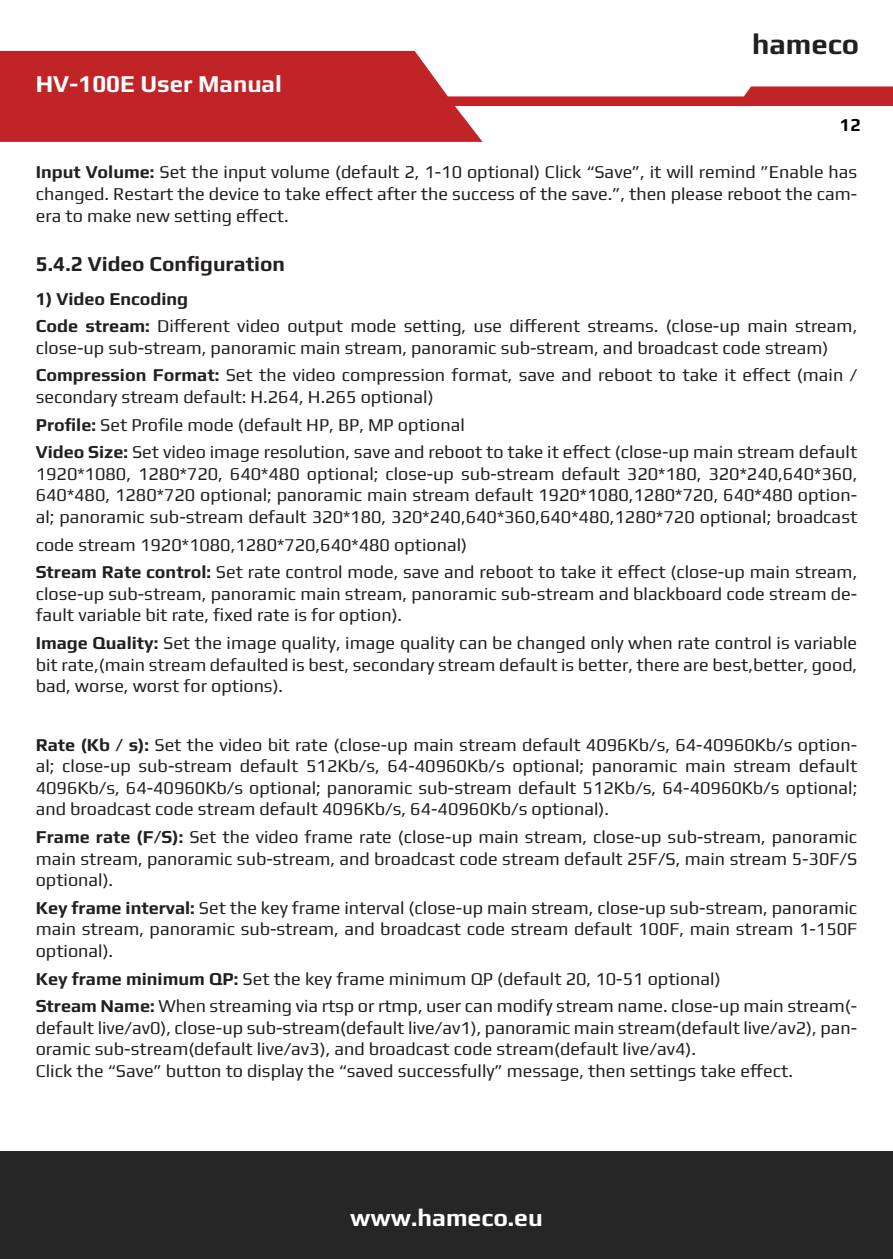
<style>
.page{position:relative;width:893px;height:1259px;background:#fff}
.page>*{position:absolute;margin:0;border:0;box-sizing:border-box;transform-origin:0 0}
.t1{font:700 29.1px "Play";color:#231f20}
.t2{font:700 24.6px "Play";color:#fff}
.t3{font:700 24px "Play";color:#fff}
.t4{font:700 21px "Play";color:#231f20}
.t5{font:18px/21.6px "Play";color:#231f20}
.t6{font:700 18px "Play";color:#000}
.s1{font-weight:700}
</style>
<div class="page">
<svg style="left:0;top:51px;width:893px;height:91px;fill:#c12427"></svg>
<div style="left:0;top:1151px;width:893px;height:108px;background:#262626"></div>
<h3 class="t3" style="left:36px;top:66px;width:248px">HV-100E User Manual</h3>
<h1 class="t1" style="left:752px;top:24px;width:109px">hameco</h1>
<p class="t6" style="left:840px;top:112px;width:22px">12</p>
<p class="t5" style="left:36px;top:160px;width:823px;text-align:justify"><span class="s1">Input Volume:</span> Set the input volume (default 2, 1-10 optional) Click “Save”, it will remind ”Enable has changed. Restart the device to take effect after the success of the save.”, then please reboot the cam&shy;era to make new setting effect.</p>
<p class="t4" style="left:36px;top:249px;width:251px">5.4.2 Video Configuration</p>
<p class="t5" style="left:36px;top:283px;width:823px;line-height:27.6px"><span class="s1">1) Video Encoding<br>Code stream:</span> Different video output mode setting, use different streams. (close-up main stream,</p>
<p class="t5" style="left:36px;top:333px;width:823px;line-height:27.6px">close-up sub-stream, panoramic main stream, panoramic sub-stream, and broadcast code stream)<br><span class="s1">Compression Format:</span> Set the video compression format, save and reboot to take it effect (main /</p>
<p class="t5" style="left:36px;top:382px;width:823px;line-height:27.6px">secondary stream default: H.264, H.265 optional)<br><span class="s1">Profile:</span> Set Profile mode (default HP, BP, MP optional<br><span class="s1">Video Size:</span> Set video image resolution, save and reboot to take it effect (close-up main stream default</p>
<p class="t5" style="left:36px;top:461px;width:823px;text-align:justify">1920*1080, 1280*720, 640*480 optional; close-up sub-stream default 320*180, 320*240,640*360, 640*480, 1280*720 optional; panoramic main stream default 1920*1080,1280*720, 640*480 option&shy;al; panoramic sub-stream default 320*180, 320*240,640*360,640*480,1280*720 optional; broadcast</p>
<p class="t5" style="left:36px;top:529px;width:823px;line-height:27.6px">code stream 1920*1080,1280*720,640*480 optional)<br><span class="s1">Stream Rate control:</span> Set rate control mode, save and reboot to take it effect (close-up main stream,</p>
<p class="t5" style="left:36px;top:581px;width:823px">close-up sub-stream, panoramic main stream, panoramic sub-stream and blackboard code stream de&shy;fault variable bit rate, fixed rate is for option).</p>
<p class="t5" style="left:36px;top:631px;width:823px;text-align:justify"><span class="s1">Image Quality:</span> Set the image quality, image quality can be changed only when rate control is variable bit rate,(main stream defaulted is best, secondary stream default is better, there are best,better, good, bad, worse, worst for options).</p>
<p class="t5" style="left:36px;top:732px;width:823px;text-align:justify"><span class="s1">Rate (Kb / s):</span> Set the video bit rate (close-up main stream default 4096Kb/s, 64-40960Kb/s option&shy;al; close-up sub-stream default 512Kb/s, 64-40960Kb/s optional; panoramic main stream default 4096Kb/s, 64-40960Kb/s optional; panoramic sub-stream default 512Kb/s, 64-40960Kb/s optional; and broadcast code stream default 4096Kb/s, 64-40960Kb/s optional).</p>
<p class="t5" style="left:36px;top:825px;width:823px;text-align:justify"><span class="s1">Frame rate (F/S):</span> Set the video frame rate (close-up main stream, close-up sub-stream, panoramic main stream, panoramic sub-stream, and broadcast code stream default 25F/S, main stream 5-30F/S optional).</p>
<p class="t5" style="left:36px;top:895px;width:823px;text-align:justify"><span class="s1">Key frame interval:</span> Set the key frame interval (close-up main stream, close-up sub-stream, panoramic main stream, panoramic sub-stream, and broadcast code stream default 100F, main stream 1-150F optional).</p>
<p class="t5" style="left:36px;top:963px;width:823px;line-height:27.6px"><span class="s1">Key frame minimum QP:</span> Set the key frame minimum QP (default 20, 10-51 optional)<br><span class="s1">Stream Name:</span> When streaming via rtsp or rtmp, user can modify stream name. close-up main stream(-</p>
<p class="t5" style="left:36px;top:1015px;width:823px">default live/av0), close-up sub-stream(default live/av1), panoramic main stream(default live/av2), pan&shy;oramic sub-stream(default live/av3), and broadcast code stream(default live/av4).<br>Click the “Save” button to display the “saved successfully” message, then settings take effect.</p>
<h2 class="t2" style="left:350px;top:1200px;width:194px">www.hameco.eu</h2>
</div>
